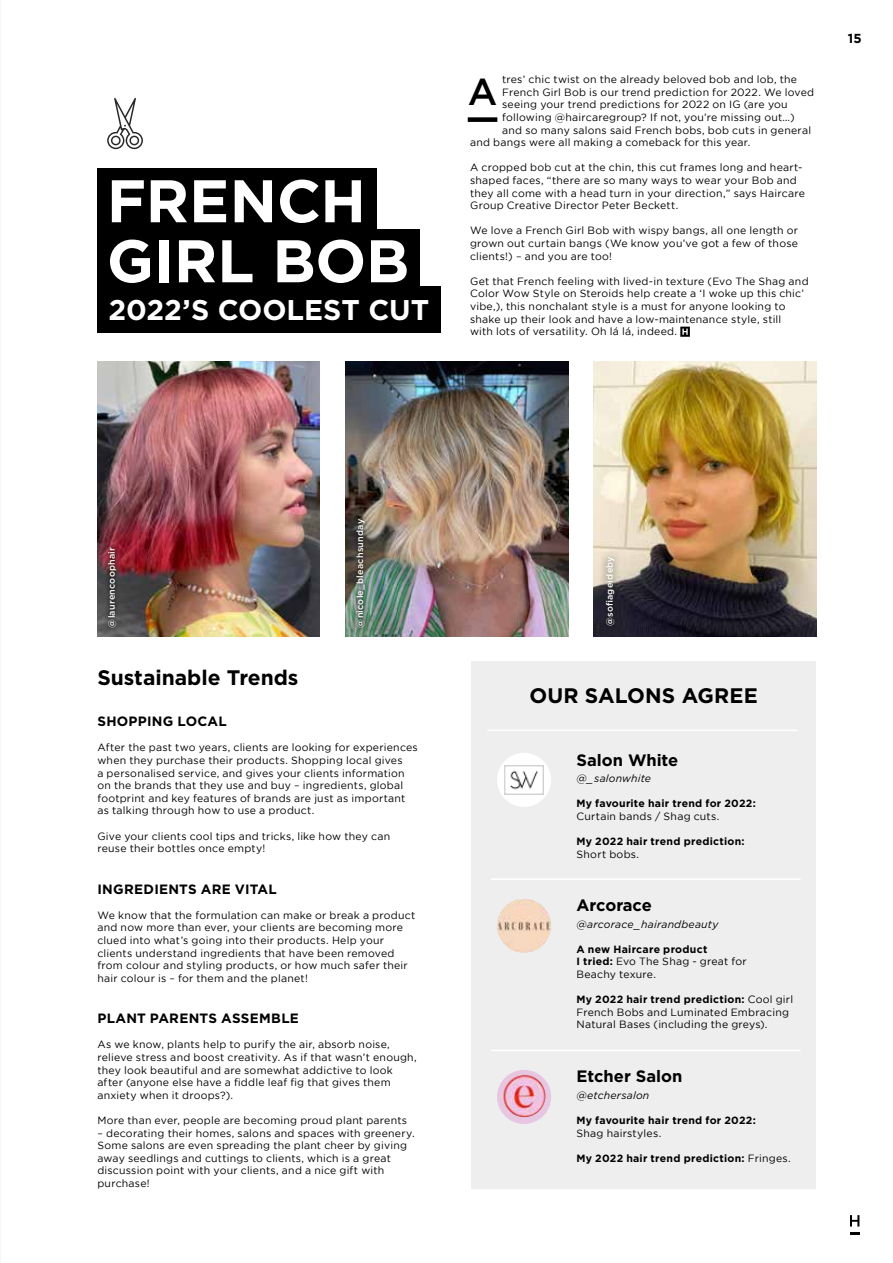
<style>
.page{position:relative;width:893px;height:1263px;background:#fff}
.page>*{position:absolute;margin:0;border:0;box-sizing:border-box;transform-origin:0 0}
.t1{font:700 60px/60px "Gotham";letter-spacing:-.005em;color:#fff}
.t2{font:500 37.5px "Gotham";color:#000}
.t3{font:700 28.5px "Gotham";color:#fff}
.t4{font:700 21px "Gotham";color:#000}
.t5{font:700 16.5px "Gotham";color:#000}
.t6{font:700 13.5px "Gotham";letter-spacing:.015em;color:#000}
.t7{font:700 13.05px "Gotham";color:#000}
.t8{font:10.5px/12.6px "Gotham";letter-spacing:.02em;color:#000}
.t9{font:700 10.5px "Gotham";letter-spacing:.025em;color:#000}
.t10{font:italic 10.5px "Gotham";letter-spacing:.015em;color:#000}
.t11{font:500 9px "Gotham";letter-spacing:.025em;color:#fff}
.s1{font-weight:700}
.s2{font-weight:400}
</style>
<div class="page">
<div style="left:472px;top:661px;width:344px;height:527px;background:#eee"></div>
<div style="left:97px;top:168px;width:279px;height:64px;background:#000"></div>
<div style="left:97px;top:229px;width:323px;height:64px;background:#000"></div>
<div style="left:97px;top:286px;width:344px;height:46px;background:#000"></div>
<img style="left:98px;top:361px;width:222px;height:275px">
<img style="left:594px;top:361px;width:222px;height:275px">
<img style="left:346px;top:361px;width:222px;height:275px">
<svg style="left:107px;top:98px;width:36px;height:51px"></svg>
<svg style="left:680px;top:327px;width:10px;height:10px"></svg>
<div style="left:597px;top:548px;width:26px;height:86px;background:#000;opacity:.75"></div>
<svg style="left:104px;top:542px;width:17px;height:89px;background:#56393d"></svg>
<svg style="left:352px;top:515px;width:17px;height:116px;background:#576054"></svg>
<div style="left:468px;top:117px;width:29px;height:5px;background:#000"></div>
<img style="left:497px;top:899px;width:54px;height:54px;border-radius:27px">
<div style="left:497px;top:1070px;width:54px;height:54px;background:#e7c6e1;border-radius:50%"></div>
<img style="left:503px;top:1074px;width:42px;height:43px;border-radius:21px">
<svg style="left:0;top:3px;width:1px;height:1260px"></svg>
<hr style="left:487px;top:730px;width:310px;height:1px;background:#fff">
<hr style="left:491px;top:878px;width:310px;height:2px;background:#fff">
<hr style="left:491px;top:1050px;width:310px;height:1px;background:#fff">
<div style="left:497px;top:753px;width:54px;height:54px;background:#fff;border-radius:50%"></div>
<img style="left:504px;top:765px;width:40px;height:29px">
<svg style="left:850px;top:1215px;width:9px;height:11px"></svg>
<svg style="left:850px;top:1232px;width:9px;height:2px"></svg>
<h1 class="t1" style="left:107px;top:171px;width:304px">FRENCH<br>GIRL BOB</h1>
<h3 class="t3" style="left:109px;top:291px;width:322px">2022’S COOLEST CUT</h3>
<p class="t8" style="left:502px;top:73px;width:296px">tres’ chic twist on the already beloved bob and lob, the</p>
<p class="t8" style="left:502px;top:86px;width:314px">French Girl Bob is our trend prediction for 2022. We loved</p>
<p class="t8" style="left:502px;top:98px;width:287px">seeing your trend predictions for 2022 on IG (are you</p>
<p class="t8" style="left:502px;top:111px;width:294px">following @haircaregroup? If not, you’re missing out…)</p>
<p class="t8" style="left:502px;top:123px;width:310px">and so many salons said French bobs, bob cuts in general</p>
<p class="t8" style="left:470px;top:136px;width:282px">and bangs were all making a comeback for this year.</p>
<p class="t8" style="left:470px;top:161px;width:336px">A cropped bob cut at the chin, this cut frames long and heart&shy;shaped faces, “there are so many ways to wear your Bob and they all come with a head turn in your direction,” says Haircare Group Creative Director Peter Beckett.</p>
<p class="t8" style="left:470px;top:224px;width:330px;text-align:justify">We love a French Girl Bob with wispy bangs, all one length or grown out curtain bangs (We know you’ve got a few of those clients!) – and you are too!</p>
<p class="t8" style="left:470px;top:275px;width:340px">Get that French feeling with lived-in texture (Evo The Shag and Color Wow Style on Steroids help create a ‘I woke up this chic’ vibe,), this nonchalant style is a must for anyone looking to shake up their look and have a low-maintenance style, still<br>with lots of versatility. Oh lá lá, indeed.</p>
<h2 class="t2" style="left:468px;top:67px;width:31px">A</h2>
<p class="t7" style="left:848px;top:30px;width:16px">15</p>
<p class="t11" style="left:106px;top:627px;width:82px;rotate:-90deg">@laurencoophair</p>
<p class="t11" style="left:354px;top:627px;width:110px;rotate:-90deg">@nicole_bleachsunday</p>
<h3 class="t4" style="left:97px;top:663px;width:203px">Sustainable Trends</h3>
<p class="t6" style="left:97px;top:712px;width:131px">SHOPPING LOCAL</p>
<p class="t8" style="left:97px;top:741px;width:322px">After the past two years, clients are looking for experiences when they purchase their products. Shopping local gives<br>a personalised service, and gives your clients information on the brands that they use and buy – ingredients, global footprint and key features of brands are just as important as talking through how to use a product.</p>
<p class="t8" style="left:97px;top:829px;width:294px">Give your clients cool tips and tricks, like how they can reuse their bottles once empty!</p>
<p class="t6" style="left:97px;top:880px;width:181px">INGREDIENTS ARE VITAL</p>
<p class="t8" style="left:97px;top:908px;width:319px">We know that the formulation can make or break a product and now more than ever, your clients are becoming more clued into what’s going into their products. Help your clients understand ingredients that have been removed from colour and styling products, or how much safer their hair colour is – for them and the planet!</p>
<p class="t6" style="left:97px;top:1009px;width:203px">PLANT PARENTS ASSEMBLE</p>
<p class="t8" style="left:97px;top:1038px;width:321px">As we know, plants help to purify the air, absorb noise, relieve stress and boost creativity. As if that wasn’t enough, they look beautiful and are somewhat addictive to look after (anyone else have a fiddle leaf fig that gives them anxiety when it droops?).</p>
<p class="t8" style="left:97px;top:1114px;width:311px">More than ever, people are becoming proud plant parents</p>
<p class="t8" style="left:97px;top:1126px;width:319px">– decorating their homes, salons and spaces with greenery.<br>Some salons are even spreading the plant cheer by giving away seedlings and cuttings to clients, which is a great discussion point with your clients, and a nice gift with purchase!</p>
<p class="t11" style="left:604px;top:626px;width:71px;rotate:-90deg">@sofiageideby</p>
<h3 class="t4" style="left:529px;top:681px;width:230px">OUR SALONS AGREE</h3>
<h3 class="t5" style="left:576px;top:749px;width:103px">Salon White</h3>
<p class="t10" style="left:576px;top:771px;width:76px">@_salonwhite</p>
<p class="t9" style="left:576px;top:796px;width:181px">My favourite hair trend for 2022:</p>
<p class="t8" style="left:576px;top:809px;width:144px">Curtain bands / Shag cuts.</p>
<p class="t9" style="left:576px;top:834px;width:170px">My 2022 hair trend prediction:</p>
<p class="t8" style="left:576px;top:847px;width:64px">Short bobs.</p>
<h3 class="t5" style="left:576px;top:894px;width:77px">Arcorace</h3>
<p class="t10" style="left:576px;top:917px;width:143px">@arcorace_hairandbeauty</p>
<p class="t8" style="left:576px;top:942px;width:172px"><span class="s1">A new Haircare product<br>I tried:</span> Evo The Shag - great for<br>Beachy texure.</p>
<p class="t8" style="left:576px;top:993px;width:218px"><span class="s1">My 2022 hair trend prediction:</span> Cool girl<br>French Bobs and Luminated Embracing<br>Natural Bases (including the greys).</p>
<h3 class="t5" style="left:576px;top:1065px;width:107px">Etcher Salon</h3>
<p class="t10" style="left:576px;top:1088px;width:74px">@etchersalon</p>
<p class="t9" style="left:576px;top:1113px;width:181px">My favourite hair trend for 2022:</p>
<p class="t8" style="left:576px;top:1126px;width:86px">Shag hairstyles.</p>
<p class="t9" style="left:576px;top:1151px;width:216px">My 2022 hair trend prediction: <span class="s2">Fringes.</span></p>
</div>
